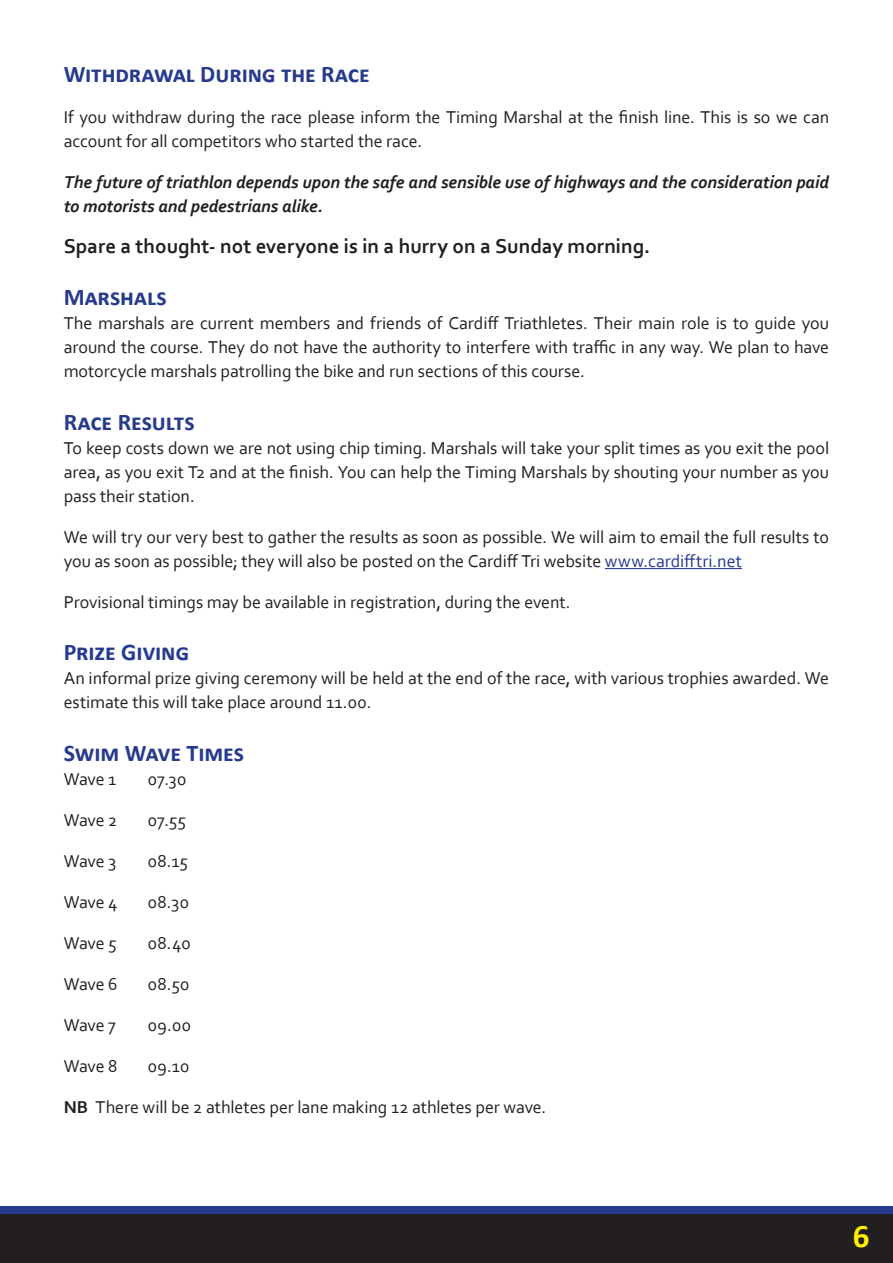
<style>
.page{position:relative;width:893px;height:1263px;background:#fff}
.page>*{position:absolute;margin:0;border:0;box-sizing:border-box;transform-origin:0 0}
.t1{font:700 33px "Calibri";color:#fff101}
.Paragraph{font:700 24px "Calibri";letter-spacing:-.005em;color:#263a8e}
.Paragraph-2{font:700 21px "Corbel";color:#231f20}
.Paragraph-3{font:18px/24px "Corbel";letter-spacing:-.005em;color:#231f20}
.Paragraph-4{font:italic 700 18px/24px "Corbel";letter-spacing:-.005em;color:#231f20}
.s1{color:#263a8e}
.s2{font-weight:700}
</style>
<div class="page">
<div style="left:0;top:1212px;width:893px;height:51px;background:#231f20"></div>
<div style="left:0;top:1206px;width:893px;height:8px;background:#263a8e"></div>
<hr style="left:605px;top:568px;width:137px;height:1px;background:#263a8e">
<p class="Paragraph" style="left:64px;top:58px;width:308px">Withdrawal During the Race</p>
<p class="Paragraph-3" style="left:64px;top:104px;width:767px">If you withdraw during the race please inform the Timing Marshal at the finish line. This is so we can account for all competitors who started the race.</p>
<p class="Paragraph-4" style="left:64px;top:169px;width:767px">The future of triathlon depends upon the safe and sensible use of highways and the consideration paid to motorists and pedestrians alike.</p>
<p class="Paragraph-2" style="left:64px;top:233px;width:588px">Spare a thought- not everyone is in a hurry on a Sunday morning.</p>
<p class="Paragraph" style="left:64px;top:282px;width:104px">Marshals</p>
<p class="Paragraph-3" style="left:64px;top:311px;width:767px;text-align:justify">The marshals are current members and friends of Cardiff Triathletes. Their main role is to guide you around the course. They do not have the authority to interfere with traffic in any way. We plan to have motorcycle marshals patrolling the bike and run sections of this course.</p>
<p class="Paragraph" style="left:64px;top:407px;width:132px">Race Results</p>
<p class="Paragraph-3" style="left:64px;top:435px;width:767px;text-align:justify">To keep costs down we are not using chip timing. Marshals will take your split times as you exit the pool area, as you exit T2 and at the finish. You can help the Timing Marshals by shouting your number as you pass their station.</p>
<p class="Paragraph-3" style="left:64px;top:524px;width:767px">We will try our very best to gather the results as soon as possible. We will aim to email the full results to you as soon as possible; they will also be posted on the Cardiff Tri website <span class="s1">www.cardifftri.net</span></p>
<p class="Paragraph-3" style="left:64px;top:589px;width:508px">Provisional timings may be available in registration, during the event.</p>
<p class="Paragraph" style="left:64px;top:637px;width:127px">Prize Giving</p>
<p class="Paragraph-3" style="left:64px;top:666px;width:767px">An informal prize giving ceremony will be held at the end of the race, with various trophies awarded. We estimate this will take place around 11.00.</p>
<p class="Paragraph" style="left:64px;top:738px;width:182px">Swim Wave Times</p>
<p class="Paragraph-3" style="left:64px;top:766px;width:54px">Wave 1</p>
<p class="Paragraph-3" style="left:148px;top:766px;width:40px">07.30</p>
<p class="Paragraph-3" style="left:64px;top:807px;width:55px">Wave 2</p>
<p class="Paragraph-3" style="left:148px;top:807px;width:40px">07.55</p>
<p class="Paragraph-3" style="left:64px;top:848px;width:54px">Wave 3</p>
<p class="Paragraph-3" style="left:148px;top:848px;width:42px">08.15</p>
<p class="Paragraph-3" style="left:64px;top:889px;width:55px">Wave 4</p>
<p class="Paragraph-3" style="left:148px;top:889px;width:43px">08.30</p>
<p class="Paragraph-3" style="left:64px;top:930px;width:55px">Wave 5</p>
<p class="Paragraph-3" style="left:148px;top:930px;width:45px">08.40</p>
<p class="Paragraph-3" style="left:64px;top:971px;width:55px">Wave 6</p>
<p class="Paragraph-3" style="left:148px;top:971px;width:43px">08.50</p>
<p class="Paragraph-3" style="left:64px;top:1012px;width:54px">Wave 7</p>
<p class="Paragraph-3" style="left:148px;top:1012px;width:45px">09.00</p>
<p class="Paragraph-3" style="left:64px;top:1054px;width:55px">Wave 8</p>
<p class="Paragraph-3" style="left:148px;top:1054px;width:43px">09.10</p>
<p class="Paragraph-3" style="left:64px;top:1095px;width:484px"><span class="s2">NB</span> There will be 2 athletes per lane making 12 athletes per wave.</p>
<h1 class="t1" style="left:853px;top:1215px;width:18px">6</h1>
</div>
